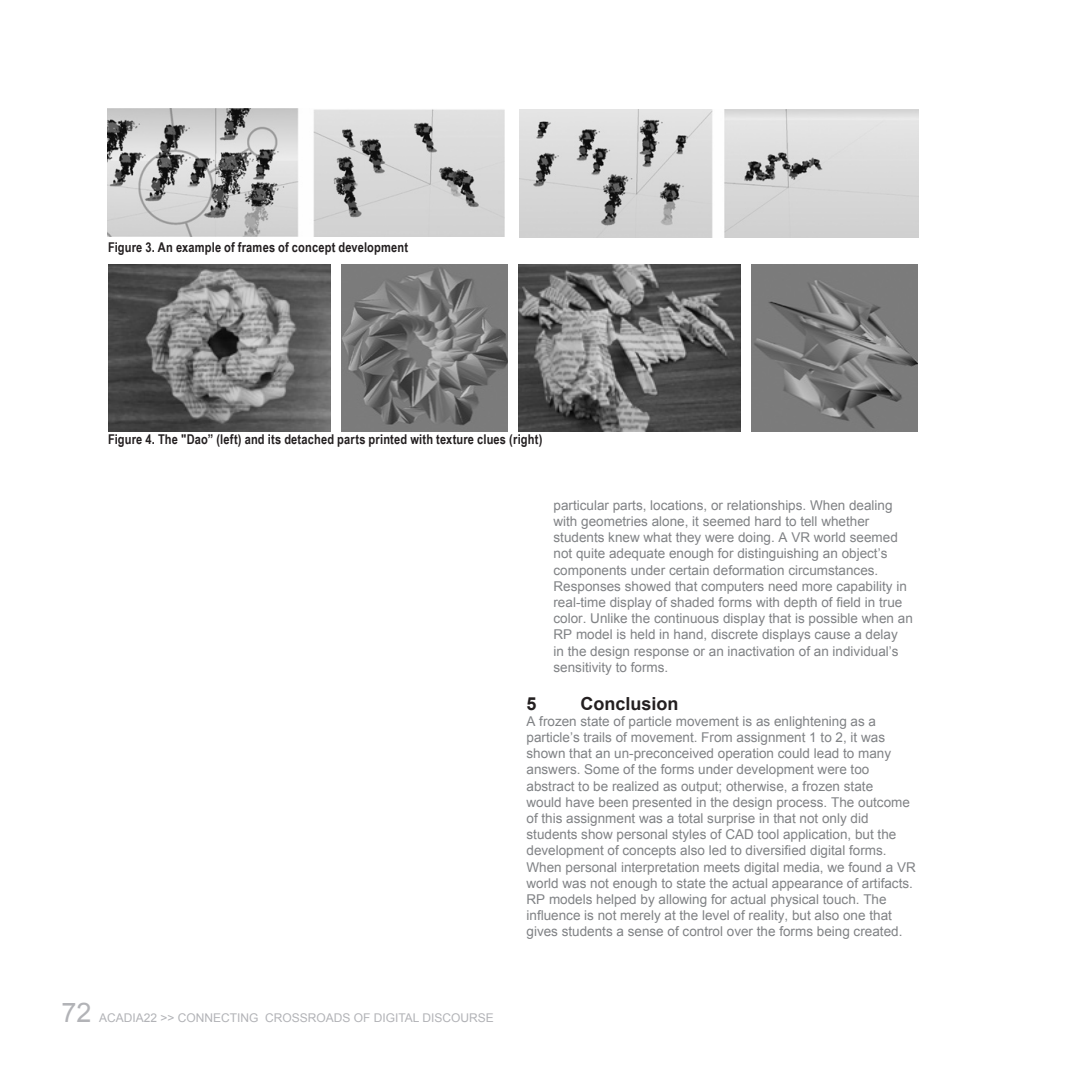
<style>
.page{position:relative;width:1080px;height:1080px;background:#fff}
.page>*{position:absolute;margin:0;border:0;box-sizing:border-box;transform-origin:0 0}
.t1{font:27px "Arial";color:#b2b3b7}
.zzhead{font:700 18px "Arial";color:#231f20}
.zzbody{font:13.5px/16.2px "Arial";color:#808285}
.zzcaption{font:700 13.5px "Arial Narrow";letter-spacing:.01em;color:#231f20}
.t2{font:12px "Arial";color:#b2b3b7}
</style>
<div class="page">
<img style="left:108px;top:109px;width:397px;height:128px">
<img style="left:519px;top:109px;width:399px;height:128px">
<img style="left:108px;top:265px;width:222px;height:167px">
<img style="left:341px;top:265px;width:167px;height:167px">
<img style="left:518px;top:265px;width:223px;height:167px">
<img style="left:751px;top:265px;width:167px;height:167px">
<p class="zzcaption" style="left:108px;top:239px;width:302px">Figure 3. An example of frames of concept development</p>
<p class="zzcaption" style="left:108px;top:431px;width:436px">Figure 4. The "Dao” (left) and its detached parts printed with texture clues (right)</p>
<p class="zzbody" style="left:554px;top:497px;width:361px">particular parts, locations, or relationships. When dealing with geometries alone, it seemed hard to tell whether students knew what they were doing. A VR world seemed not quite adequate enough for distinguishing an object’s components under certain deformation circumstances.<br>Responses showed that computers need more capability in real-time display of shaded forms with depth of field in true color. Unlike the continuous display that is possible when an RP model is held in hand, discrete displays cause a delay<br>in the design response or an inactivation of an individual’s sensitivity to forms.</p>
<h1 class="t1" style="left:62px;top:997px;width:32px">72</h1>
<p class="t2" style="left:99px;top:1011px;width:396px">ACADIA22 &gt;&gt; CONNECTING CROSSROADS OF DIGITAL DISCOURSE</p>
<p class="zzhead" style="left:526px;top:693px;width:12px">5</p>
<p class="zzhead" style="left:580px;top:693px;width:100px">Conclusion</p>
<p class="zzbody" style="left:526px;top:713px;width:391px">A frozen state of particle movement is as enlightening as a particle’s trails of movement. From assignment 1 to 2, it was shown that an un-preconceived operation could lead to many answers. Some of the forms under development were too abstract to be realized as output; otherwise, a frozen state<br>would have been presented in the design process. The outcome of this assignment was a total surprise in that not only did students show personal styles of CAD tool application, but the development of concepts also led to diversified digital forms.<br>When personal interpretation meets digital media, we found a VR world was not enough to state the actual appearance of artifacts.<br>RP models helped by allowing for actual physical touch. The influence is not merely at the level of reality, but also one that gives students a sense of control over the forms being created.</p>
</div>
